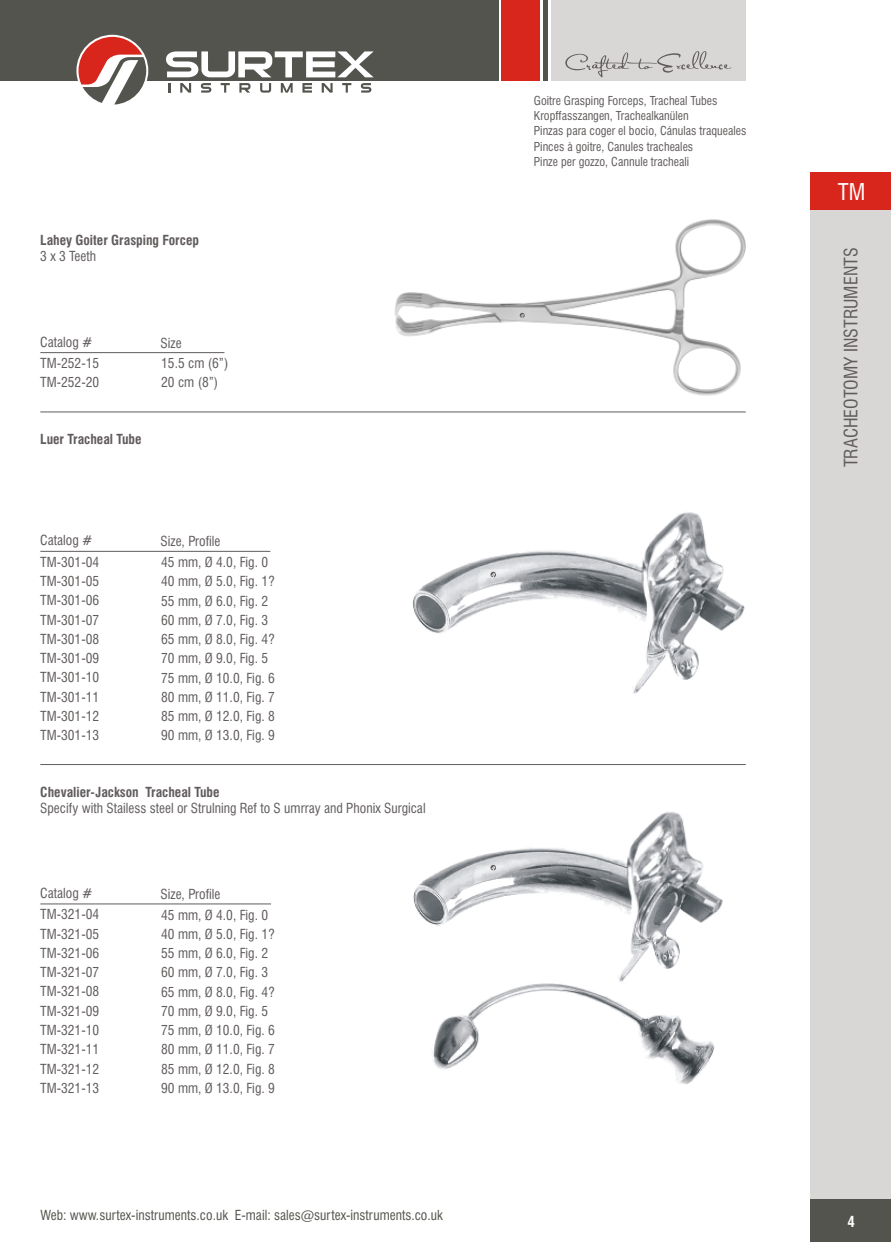
<style>
.page{position:relative;width:891px;height:1242px;background:#fff}
.page>*{position:absolute;margin:0;border:0;box-sizing:border-box;transform-origin:0 0}
.t1{font:condensed 22.5px "Swiss 721 BT";color:#fff}
.t2{font:condensed 18px "Swiss 721 BT";color:#615c5c}
.t3{font:700 condensed 15px "Swiss 721 BT";color:#fff}
.t4{font:condensed 13.5px/19.2px "Swiss 721 BT";color:#615c5c}
.t5{font:700 condensed 13.5px "Swiss 721 BT";color:#615c5c}
.t6{font:condensed 13.5px "Swiss 721 BT";color:#54544f}
.t7{font:condensed 12px/15.3px "Swiss 721 BT";color:#615c5c}
</style>
<div class="page">
<hr style="left:40px;top:551px;width:230px;height:1px;background:#615c5c">
<hr style="left:40px;top:904px;width:231px;height:1px;background:#615c5c">
<hr style="left:40px;top:412px;width:706px;height:1px;background:#615c5c">
<hr style="left:40px;top:352px;width:184px;height:1px;background:#615c5c">
<img style="left:413px;top:512px;width:332px;height:182px">
<img style="left:394px;top:219px;width:352px;height:177px">
<hr style="left:40px;top:764px;width:706px;height:1px;background:#615c5c">
<img style="left:413px;top:812px;width:310px;height:168px">
<img style="left:433px;top:980px;width:282px;height:104px">
<div style="left:0;top:0;width:498px;height:80px;background:#54544f"></div>
<div style="left:502px;top:0;width:38px;height:80px;background:#d9261c"></div>
<hr style="left:543px;top:0;width:4px;height:80px;background:#54544f">
<div style="left:551px;top:0;width:195px;height:80px;background:#d9d6d6"></div>
<svg style="left:565px;top:51px;width:166px;height:26px"></svg>
<svg style="left:76px;top:35px;width:72px;height:72px"></svg>
<svg style="left:79px;top:37px;width:67px;height:68px"></svg>
<svg style="left:168px;top:83px;width:2px;height:10px"></svg>
<svg style="left:180px;top:83px;width:11px;height:10px"></svg>
<svg style="left:201px;top:83px;width:10px;height:10px"></svg>
<svg style="left:221px;top:83px;width:9px;height:10px"></svg>
<svg style="left:239px;top:83px;width:11px;height:10px"></svg>
<svg style="left:260px;top:83px;width:11px;height:10px"></svg>
<svg style="left:281px;top:83px;width:12px;height:10px"></svg>
<svg style="left:302px;top:83px;width:10px;height:10px"></svg>
<svg style="left:322px;top:83px;width:11px;height:10px"></svg>
<svg style="left:342px;top:83px;width:9px;height:10px"></svg>
<svg style="left:361px;top:83px;width:10px;height:10px"></svg>
<svg style="left:166px;top:51px;width:208px;height:26px"></svg>
<div style="left:811px;top:173px;width:80px;height:1069px;background:#d9d6d6"></div>
<div style="left:811px;top:1200px;width:80px;height:42px;background:#54544f"></div>
<div style="left:811px;top:173px;width:80px;height:37px;background:#d9261c"></div>
<svg style="left:520px;top:313px;width:5px;height:5px"></svg>
<svg style="left:490px;top:572px;width:6px;height:5px"></svg>
<svg style="left:490px;top:865px;width:6px;height:6px"></svg>
<p class="t5" style="left:40px;top:235px;width:160px">Lahey Goiter Grasping Forcep</p>
<p class="t4" style="left:40px;top:248px;width:57px">3 x 3 Teeth</p>
<p class="t4" style="left:40px;top:332px;width:61px;line-height:21.6px">Catalog #<br>TM-252-15</p>
<p class="t4" style="left:40px;top:374px;width:61px">TM-252-20</p>
<p class="t5" style="left:40px;top:433px;width:103px">Luer Tracheal Tube</p>
<p class="t4" style="left:161px;top:335px;width:23px">Size</p>
<p class="t4" style="left:161px;top:355px;width:69px">15.5 cm (6”)<br>20 cm (8”)</p>
<p class="t4" style="left:40px;top:531px;width:61px;line-height:21.6px">Catalog #<br>TM-301-04</p>
<p class="t4" style="left:40px;top:573px;width:61px;text-align:justify">TM-301-05<br>TM-301-06<br>TM-301-07<br>TM-301-08<br>TM-301-09<br>TM-301-10<br>TM-301-11<br>TM-301-12<br>TM-301-13</p>
<p class="t4" style="left:161px;top:533px;width:61px">Size, Profile</p>
<p class="t4" style="left:161px;top:554px;width:115px">45 mm, Ø 4.0, Fig. 0<br>40 mm, Ø 5.0, Fig. 1?<br>55 mm, Ø 6.0, Fig. 2<br>60 mm, Ø 7.0, Fig. 3<br>65 mm, Ø 8.0, Fig. 4?<br>70 mm, Ø 9.0, Fig. 5<br>75 mm, Ø 10.0, Fig. 6<br>80 mm, Ø 11.0, Fig. 7<br>85 mm, Ø 12.0, Fig. 8<br>90 mm, Ø 13.0, Fig. 9</p>
<p class="t5" style="left:40px;top:786px;width:181px">Chevalier-Jackson Tracheal Tube</p>
<p class="t4" style="left:40px;top:800px;width:387px">Specify with Stailess steel or Strulning Ref to S umrray and Phonix Surgical</p>
<p class="t4" style="left:40px;top:884px;width:61px;line-height:21.5px">Catalog #<br>TM-321-04</p>
<p class="t4" style="left:40px;top:926px;width:61px;text-align:justify">TM-321-05<br>TM-321-06<br>TM-321-07<br>TM-321-08<br>TM-321-09<br>TM-321-10<br>TM-321-11<br>TM-321-12<br>TM-321-13</p>
<p class="t4" style="left:161px;top:886px;width:61px">Size, Profile</p>
<p class="t4" style="left:161px;top:907px;width:115px">45 mm, Ø 4.0, Fig. 0<br>40 mm, Ø 5.0, Fig. 1?<br>55 mm, Ø 6.0, Fig. 2<br>60 mm, Ø 7.0, Fig. 3<br>65 mm, Ø 8.0, Fig. 4?<br>70 mm, Ø 9.0, Fig. 5<br>75 mm, Ø 10.0, Fig. 6<br>80 mm, Ø 11.0, Fig. 7<br>85 mm, Ø 12.0, Fig. 8<br>90 mm, Ø 13.0, Fig. 9</p>
<p class="t6" style="left:40px;top:1210px;width:404px">Web: www.surtex-instruments.co.uk E-mail: sales@surtex-instruments.co.uk</p>
<p class="t7" style="left:534px;top:94px;width:214px">Goitre Grasping Forceps, Tracheal Tubes Kropffasszangen, Trachealkanülen<br>Pinzas para coger el bocio, Cánulas traqueales Pinces à goitre, Canules tracheales<br>Pinze per gozzo, Cannule tracheali</p>
<h1 class="t1" style="left:838px;top:183px;width:29px">TM</h1>
<h2 class="t2" style="left:844px;top:467px;width:221px;rotate:-90deg">TRACHEOTOMY INSTRUMENTS</h2>
<p class="t3" style="left:847px;top:1215px;width:9px">4</p>
</div>
